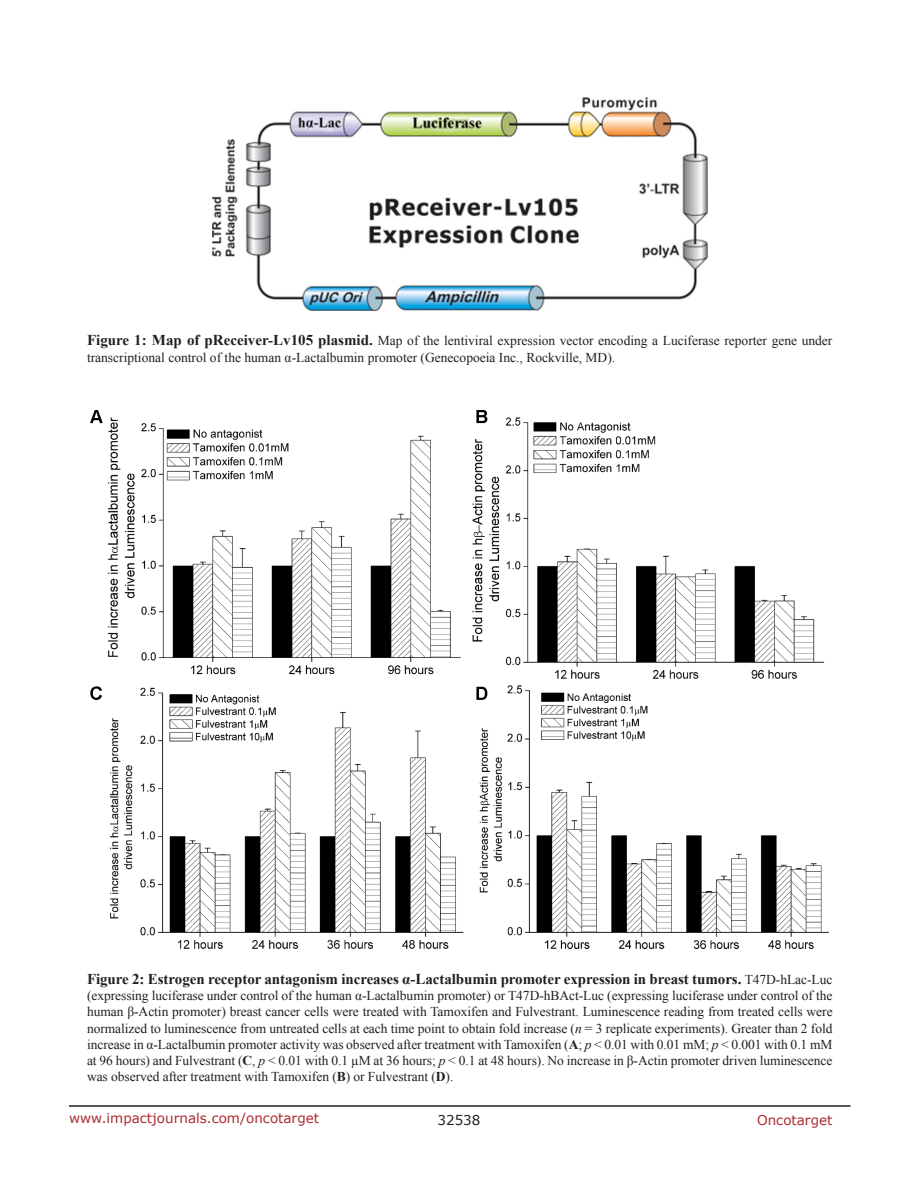
<style>
.page{position:relative;width:918px;height:1188px;background:#fff}
.page>*{position:absolute;margin:0;border:0;box-sizing:border-box;transform-origin:0 0}
.FigureText{font:700 15px "Times New Roman";letter-spacing:-.005em;color:#231f20}
.FigureText-2{font:13.5px/16.2px "Times New Roman";color:#231f20}
.t1{font:13.5px "Verdana";color:#ac2b31}
.t2{font:13.5px "Verdana";color:#231f20}
.s1{font-weight:700;font-size:15px}
.s2{font-weight:400;font-size:13.5px}
.s3{font-style:italic}
.s4{font-weight:700}
</style>
<div class="page">
<hr style="left:69px;top:1105px;width:781px;height:2px;background:#231f20">
<img style="left:212px;top:98px;width:495px;height:212px">
<img style="left:91px;top:411px;width:738px;height:538px">
<p class="FigureText-2" style="left:87px;top:333px;width:747px"><span class="s1">Figure 1: Map of pReceiver-Lv105 plasmid.</span> Map of the lentiviral expression vector encoding a Luciferase reporter gene under transcriptional control of the human α-Lactalbumin promoter (Genecopoeia Inc., Rockville, MD).</p>
<p class="FigureText" style="left:87px;top:969px;width:747px">Figure 2: Estrogen receptor antagonism increases α-Lactalbumin promoter expression in breast tumors. <span class="s2">T47D-hLac-Luc</span></p>
<p class="FigureText-2" style="left:87px;top:987px;width:747px;text-align:justify">(expressing luciferase under control of the human α-Lactalbumin promoter) or T47D-hBAct-Luc (expressing luciferase under control of the human β-Actin promoter) breast cancer cells were treated with Tamoxifen and Fulvestrant. Luminescence reading from treated cells were normalized to luminescence from untreated cells at each time point to obtain fold increase (<span class="s3">n</span> = 3 replicate experiments). Greater than 2 fold increase in α-Lactalbumin promoter activity was observed after treatment with Tamoxifen (<span class="s4">A</span>; <span class="s3">p</span> &lt; 0.01 with 0.01 mM; <span class="s3">p</span> &lt; 0.001 with 0.1 mM at 96 hours) and Fulvestrant (<span class="s4">C</span>, <span class="s3">p</span> &lt; 0.01 with 0.1 µM at 36 hours; <span class="s3">p</span> &lt; 0.1 at 48 hours). No increase in β-Actin promoter driven luminescence was observed after treatment with Tamoxifen (<span class="s4">B</span>) or Fulvestrant (<span class="s4">D</span>).</p>
<p class="t1" style="left:69px;top:1109px;width:252px">www.impactjournals.com/oncotarget</p>
<p class="t2" style="left:438px;top:1111px;width:44px">32538</p>
<p class="t1" style="left:757px;top:1111px;width:77px">Oncotarget</p>
</div>
